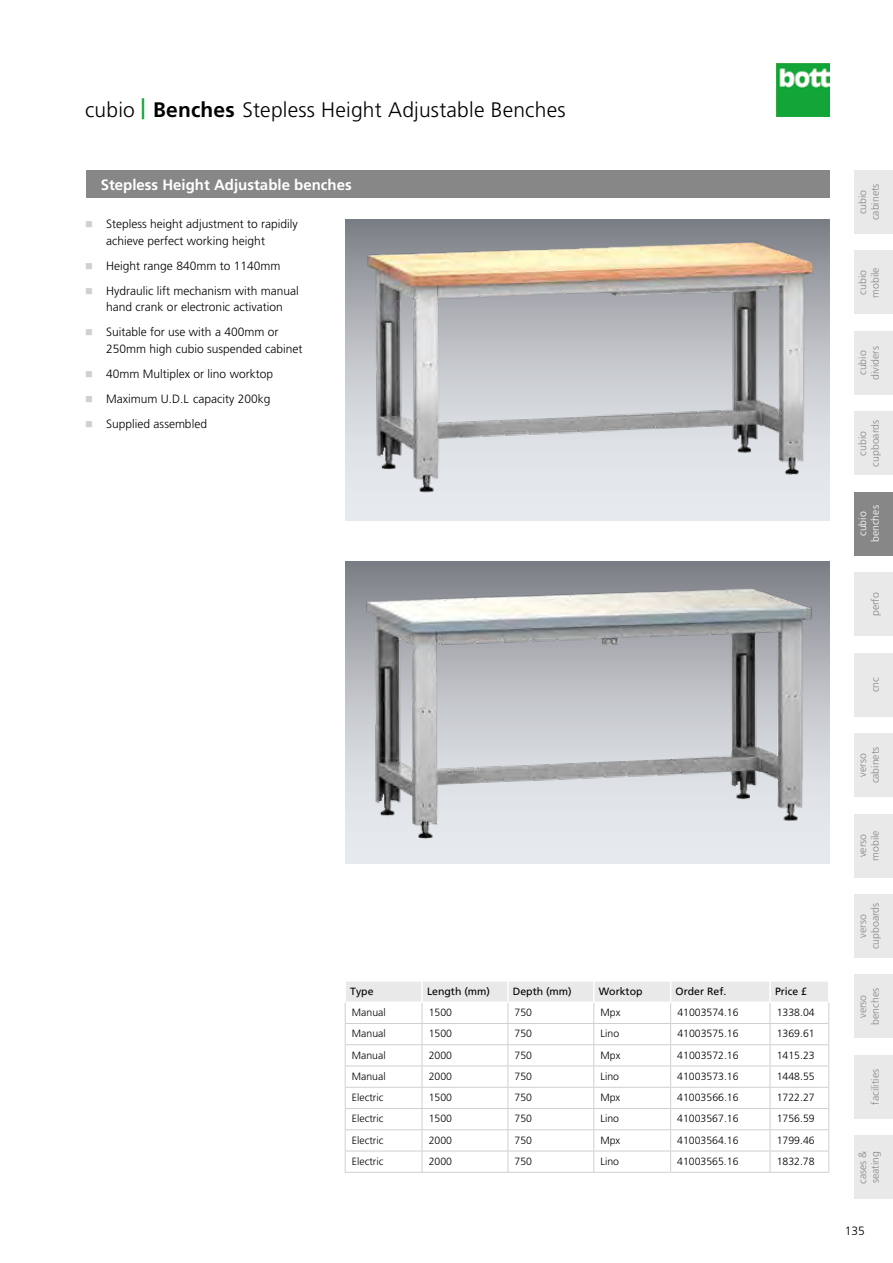
<style>
.page{position:relative;width:893px;height:1263px;background:#fff}
.page>*{position:absolute;margin:0;border:0;box-sizing:border-box;transform-origin:0 0}
.t1{font:300 21px "Frutiger LT Pro";letter-spacing:.01em;color:#000}
.t2{font:700 21px "Frutiger LT Pro";color:#13a538}
.t3{font:700 15px "Frutiger LT Pro";color:#fff}
.t4{font:300 12px/25px "Frutiger LT Pro";color:#000}
.t5{font:300 10.5px "Frutiger LT Pro";color:#000}
.t6{font:300 10.5px/12.6px "Frutiger LT Pro";color:#878787;text-align:center}
.t7{font:10.5px "Frutiger LT Pro";color:#000}
.t8{font:300 10.5px/12.6px "Frutiger LT Pro";color:#fff;text-align:center}
.s1{font-weight:700}
</style>
<div class="page">
<img style="left:776px;top:64px;width:53px;height:53px">
<div style="left:855px;top:170px;width:38px;height:64px;background:#e9e9e9"></div>
<div style="left:855px;top:251px;width:38px;height:63px;background:#e9e9e9"></div>
<div style="left:855px;top:331px;width:38px;height:64px;background:#e9e9e9"></div>
<div style="left:855px;top:411px;width:38px;height:64px;background:#e9e9e9"></div>
<div style="left:855px;top:572px;width:38px;height:64px;background:#e9e9e9"></div>
<div style="left:855px;top:653px;width:38px;height:63px;background:#e9e9e9"></div>
<div style="left:855px;top:733px;width:38px;height:64px;background:#e9e9e9"></div>
<div style="left:855px;top:814px;width:38px;height:63px;background:#e9e9e9"></div>
<div style="left:855px;top:894px;width:38px;height:64px;background:#e9e9e9"></div>
<div style="left:855px;top:974px;width:38px;height:64px;background:#e9e9e9"></div>
<div style="left:855px;top:1055px;width:38px;height:64px;background:#e9e9e9"></div>
<div style="left:855px;top:1135px;width:38px;height:64px;background:#e9e9e9"></div>
<div style="left:855px;top:492px;width:38px;height:64px;background:#878787"></div>
<div style="left:86px;top:170px;width:743px;height:28px;background:#878787"></div>
<svg style="left:344px;top:982px;width:486px;height:190px"></svg>
<hr style="left:345px;top:1172px;width:77px;height:1px;background:#d0d0d0">
<hr style="left:422px;top:1172px;width:86px;height:1px;background:#d0d0d0">
<hr style="left:508px;top:1172px;width:86px;height:1px;background:#d0d0d0">
<hr style="left:594px;top:1172px;width:77px;height:1px;background:#d0d0d0">
<hr style="left:671px;top:1172px;width:99px;height:1px;background:#d0d0d0">
<hr style="left:770px;top:1172px;width:59px;height:1px;background:#d0d0d0">
<img style="left:345px;top:219px;width:484px;height:302px">
<img style="left:345px;top:561px;width:484px;height:302px">
<h1 class="t2" style="left:141px;top:94px;width:6px">|</h1>
<h1 class="t1" style="left:85px;top:97px;width:482px">cubio <span class="s1">Benches</span> Stepless Height Adjustable Benches</h1>
<h2 class="t3" style="left:101px;top:175px;width:252px">Stepless Height Adjustable benches</h2>
<p class="t4" style="left:106px;top:216px;width:193px;line-height:16.5px">Stepless height adjustment to rapidily achieve perfect working height</p>
<p class="t4" style="left:106px;top:253px;width:194px">Height range 840mm to 1140mm<br>Hydraulic lift mechanism with manual</p>
<p class="t4" style="left:106px;top:294px;width:178px">hand crank or electronic activation<br>Suitable for use with a 400mm or</p>
<p class="t4" style="left:106px;top:336px;width:198px">250mm high cubio suspended cabinet<br>40mm Multiplex or lino worktop<br>Maximum U.D.L capacity 200kg<br>Supplied assembled</p>
<p class="t7" style="left:350px;top:985px;width:25px">Type</p>
<p class="t7" style="left:427px;top:985px;width:64px">Length (mm)</p>
<p class="t7" style="left:513px;top:985px;width:60px">Depth (mm)</p>
<p class="t7" style="left:599px;top:985px;width:45px">Worktop</p>
<p class="t7" style="left:676px;top:985px;width:52px">Order Ref.</p>
<p class="t7" style="left:775px;top:985px;width:34px">Price £</p>
<p class="t5" style="left:352px;top:1006px;width:35px">Manual</p>
<p class="t5" style="left:429px;top:1006px;width:25px">1500</p>
<p class="t5" style="left:515px;top:1006px;width:19px">750</p>
<p class="t5" style="left:600px;top:1006px;width:21px">Mpx</p>
<p class="t5" style="left:677px;top:1006px;width:63px">41003574.16</p>
<p class="t5" style="left:777px;top:1006px;width:39px">1338.04</p>
<p class="t5" style="left:352px;top:1027px;width:35px">Manual</p>
<p class="t5" style="left:429px;top:1027px;width:25px">1500</p>
<p class="t5" style="left:515px;top:1027px;width:19px">750</p>
<p class="t5" style="left:600px;top:1027px;width:20px">Lino</p>
<p class="t5" style="left:677px;top:1027px;width:63px">41003575.16</p>
<p class="t5" style="left:777px;top:1027px;width:39px">1369.61</p>
<p class="t5" style="left:352px;top:1049px;width:35px">Manual</p>
<p class="t5" style="left:429px;top:1049px;width:25px">2000</p>
<p class="t5" style="left:515px;top:1049px;width:19px">750</p>
<p class="t5" style="left:600px;top:1049px;width:21px">Mpx</p>
<p class="t5" style="left:677px;top:1049px;width:63px">41003572.16</p>
<p class="t5" style="left:777px;top:1049px;width:39px">1415.23</p>
<p class="t5" style="left:352px;top:1070px;width:35px">Manual</p>
<p class="t5" style="left:429px;top:1070px;width:25px">2000</p>
<p class="t5" style="left:515px;top:1070px;width:19px">750</p>
<p class="t5" style="left:600px;top:1070px;width:20px">Lino</p>
<p class="t5" style="left:677px;top:1070px;width:63px">41003573.16</p>
<p class="t5" style="left:777px;top:1070px;width:39px">1448.55</p>
<p class="t5" style="left:352px;top:1091px;width:33px">Electric</p>
<p class="t5" style="left:429px;top:1091px;width:25px">1500</p>
<p class="t5" style="left:515px;top:1091px;width:19px">750</p>
<p class="t5" style="left:600px;top:1091px;width:21px">Mpx</p>
<p class="t5" style="left:677px;top:1091px;width:63px">41003566.16</p>
<p class="t5" style="left:777px;top:1091px;width:39px">1722.27</p>
<p class="t5" style="left:352px;top:1112px;width:33px">Electric</p>
<p class="t5" style="left:429px;top:1112px;width:25px">1500</p>
<p class="t5" style="left:515px;top:1112px;width:19px">750</p>
<p class="t5" style="left:600px;top:1112px;width:20px">Lino</p>
<p class="t5" style="left:677px;top:1112px;width:63px">41003567.16</p>
<p class="t5" style="left:777px;top:1112px;width:39px">1756.59</p>
<p class="t5" style="left:352px;top:1134px;width:33px">Electric</p>
<p class="t5" style="left:429px;top:1134px;width:25px">2000</p>
<p class="t5" style="left:515px;top:1134px;width:19px">750</p>
<p class="t5" style="left:600px;top:1134px;width:21px">Mpx</p>
<p class="t5" style="left:677px;top:1134px;width:63px">41003564.16</p>
<p class="t5" style="left:777px;top:1134px;width:39px">1799.46</p>
<p class="t5" style="left:352px;top:1155px;width:33px">Electric</p>
<p class="t5" style="left:429px;top:1155px;width:25px">2000</p>
<p class="t5" style="left:515px;top:1155px;width:19px">750</p>
<p class="t5" style="left:600px;top:1155px;width:20px">Lino</p>
<p class="t5" style="left:677px;top:1155px;width:63px">41003565.16</p>
<p class="t5" style="left:777px;top:1155px;width:39px">1832.78</p>
<p class="t6" style="left:856px;top:220px;width:38px;rotate:-90deg">cubio cabinets</p>
<p class="t6" style="left:856px;top:298px;width:32px;text-align:left;rotate:-90deg">cubio mobile</p>
<p class="t6" style="left:856px;top:380px;width:35px;rotate:-90deg">cubio dividers</p>
<p class="t6" style="left:856px;top:467px;width:48px;rotate:-90deg">cubio cupboards</p>
<p class="t8" style="left:856px;top:542px;width:38px;rotate:-90deg">cubio benches</p>
<p class="t6" style="left:869px;top:616px;width:25px;rotate:-90deg">perfo</p>
<p class="t6" style="left:869px;top:692px;width:17px;rotate:-90deg">cnc</p>
<p class="t6" style="left:856px;top:783px;width:38px;rotate:-90deg">verso cabinets</p>
<p class="t6" style="left:856px;top:861px;width:32px;rotate:-90deg">verso mobile</p>
<p class="t6" style="left:856px;top:949px;width:48px;rotate:-90deg">verso cupboards</p>
<p class="t6" style="left:856px;top:1025px;width:38px;rotate:-90deg">verso benches</p>
<p class="t6" style="left:869px;top:1105px;width:37px;rotate:-90deg">facilities</p>
<p class="t6" style="left:856px;top:1184px;width:35px;text-align:left;rotate:-90deg">cases &amp; seating</p>
<p class="t4" style="left:845px;top:1218px;width:22px">135</p>
</div>
